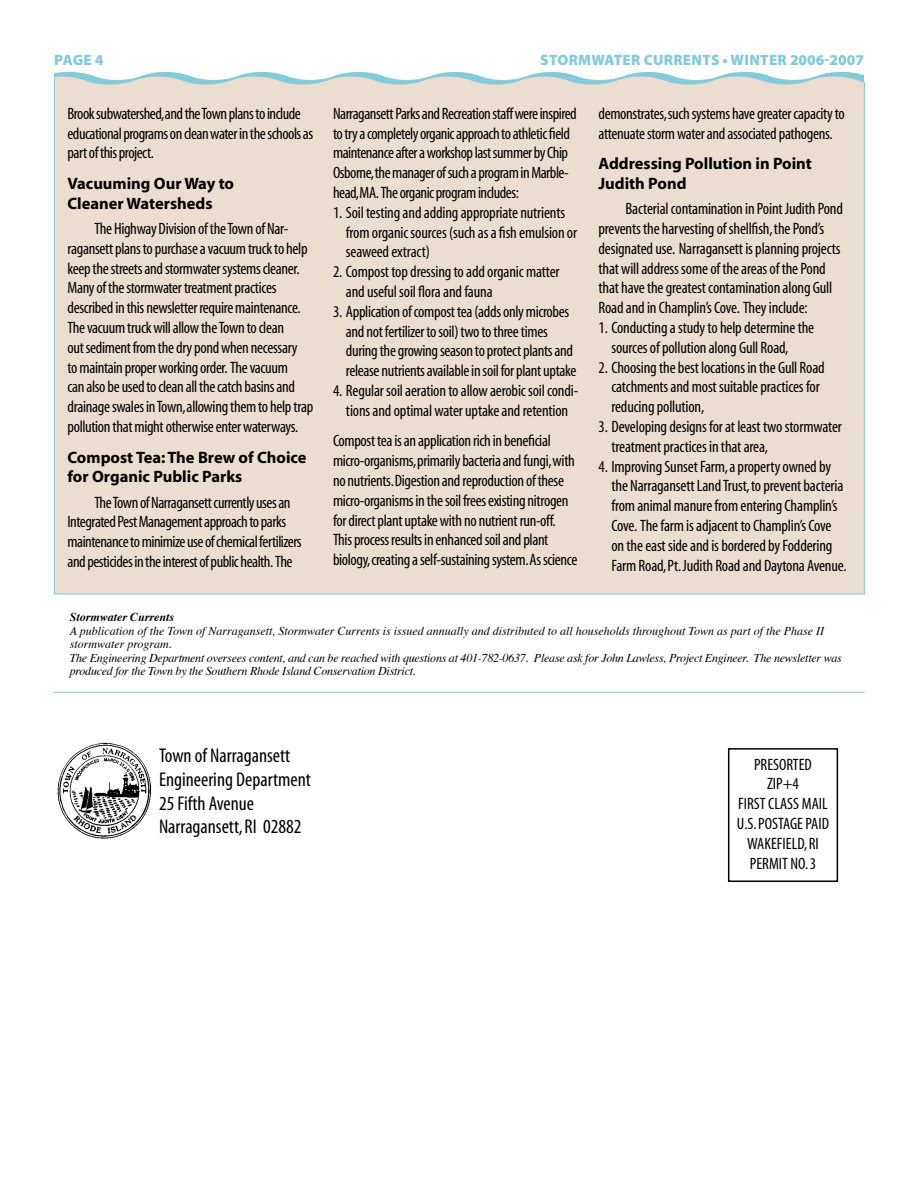
<style>
.page{position:relative;width:918px;height:1188px;background:#fff}
.page>*{position:absolute;margin:0;border:0;box-sizing:border-box;transform-origin:0 0}
.t1{font:condensed 19.95px/24px "Myriad";color:#000}
.t2{font:condensed 16.5px/19.8px "Myriad";letter-spacing:-.02em;color:#000}
.t3{font:700 16.5px/19.8px "Myriad";color:#000}
.t4{font:condensed 16.5px/19.8px "Myriad";color:#000;text-align:center}
.t5{font:900 15px "Myriad Pro";letter-spacing:.02em;color:#83cadb}
.t6{font:italic 12px/13.5px "Times";letter-spacing:-.02em;color:#000}
.t7{font:italic 700 12px "Times";color:#000}
</style>
<div class="page">
<div style="left:54px;top:75px;width:810px;height:519px;background:#ebddd0"></div>
<svg style="left:54px;top:71px;width:810px;height:14px"></svg>
<hr style="left:54px;top:75px;width:1px;height:519px;background:#83cadb">
<hr style="left:864px;top:82px;width:1px;height:512px;background:#83cadb">
<hr style="left:54px;top:594px;width:811px;height:1px;background:#83cadb">
<img style="left:57px;top:742px;width:94px;height:97px">
<div style="left:728px;top:748px;width:110px;height:134px;border:2px solid #000"></div>
<hr style="left:54px;top:692px;width:811px;height:1px;background:#83cadb">
<p class="t5" style="left:54px;top:50px;width:51px">PAGE 4</p>
<p class="t5" style="left:540px;top:50px;width:325px">STORMWATER CURRENTS • WINTER 2006-2007</p>
<p class="t2" style="left:68px;top:104px;width:247px">Brook subwatershed,and the Town plans to include educational programs on clean water in the schools as part of this project.</p>
<p class="t3" style="left:68px;top:174px;width:168px">Vacuuming Our Way to<br>Cleaner Watersheds</p>
<p class="t2" style="left:68px;top:219px;width:247px;text-indent:27px">The Highway Division of the Town of Nar&shy;ragansett plans to purchase a vacuum truck to help keep the streets and stormwater systems cleaner.<br>Many of the stormwater treatment practices described in this newsletter require maintenance.<br>The vacuum truck will allow the Town to clean<br>out sediment from the dry pond when necessary<br>to maintain proper working order. The vacuum<br>can also be used to clean all the catch basins and drainage swales in Town,allowing them to help trap pollution that might otherwise enter waterways.</p>
<p class="t3" style="left:68px;top:448px;width:241px">Compost Tea: The Brew of Choice for Organic Public Parks</p>
<p class="t2" style="left:68px;top:493px;width:236px;text-indent:27px">The Town of Narragansett currently uses an Integrated Pest Management approach to parks maintenance to minimize use of chemical fertilizers and pesticides in the interest of public health. The</p>
<p class="t2" style="left:333px;top:104px;width:245px">Narragansett Parks and Recreation staff were inspired to try a completely organic approach to athletic field maintenance after a workshop last summer by Chip Osborne,the manager of such a program in Marble&shy;head,MA. The organic program includes:</p>
<p class="t2" style="left:346px;top:203px;width:233px;text-indent:-13px">1. Soil testing and adding appropriate nutrients from organic sources (such as a fish emulsion or seaweed extract)</p>
<p class="t2" style="left:346px;top:263px;width:215px;text-indent:-13px">2. Compost top dressing to add organic matter and useful soil flora and fauna</p>
<p class="t2" style="left:346px;top:302px;width:232px;text-indent:-13px">3. Application of compost tea (adds only microbes and not fertilizer to soil) two to three times during the growing season to protect plants and release nutrients available in soil for plant uptake</p>
<p class="t2" style="left:333px;top:381px;width:247px;text-align:center">4. Regular soil aeration to allow aerobic soil condi&shy;tions and optimal water uptake and retention</p>
<p class="t2" style="left:333px;top:432px;width:246px">Compost tea is an application rich in beneficial micro-organisms,primarily bacteria and fungi,with no nutrients.Digestion and reproduction of these micro-organisms in the soil frees existing nitrogen for direct plant uptake with no nutrient run-off.<br>This process results in enhanced soil and plant biology,creating a self-sustaining system.As science</p>
<p class="t2" style="left:598px;top:104px;width:248px">demonstrates,such systems have greater capacity to attenuate storm water and associated pathogens.</p>
<p class="t3" style="left:598px;top:154px;width:215px">Addressing Pollution in Point<br>Judith Pond</p>
<p class="t2" style="left:598px;top:200px;width:246px;text-indent:27px">Bacterial contamination in Point Judith Pond prevents the harvesting of shellfish, the Pond’s designated use. Narragansett is planning projects that will address some of the areas of the Pond that have the greatest contamination along Gull Road and in Champlin’s Cove. They include:</p>
<p class="t2" style="left:611px;top:318px;width:204px;text-indent:-13px">1. Conducting a study to help determine the sources of pollution along Gull Road,</p>
<p class="t2" style="left:611px;top:358px;width:215px;text-indent:-13px">2. Choosing the best locations in the Gull Road catchments and most suitable practices for reducing pollution,</p>
<p class="t2" style="left:611px;top:417px;width:232px;text-indent:-13px">3. Developing designs for at least two stormwater treatment practices in that area,</p>
<p class="t2" style="left:611px;top:457px;width:237px;text-indent:-13px">4. Improving Sunset Farm, a property owned by the Narragansett Land Trust, to prevent bacteria from animal manure from entering Champlin’s Cove. The farm is adjacent to Champlin’s Cove on the east side and is bordered by Foddering Farm Road, Pt. Judith Road and Daytona Avenue.</p>
<p class="t7" style="left:70px;top:609px;width:106px">Stormwater Currents</p>
<p class="t6" style="left:70px;top:624px;width:774px">A publication of the Town of Narragansett, Stormwater Currents is issued annually and distributed to all households throughout Town as part of the Phase II stormwater program.<br>The Engineering Department oversees content, and can be reached with questions at 401-782-0637. Please ask for John Lawless, Project Engineer. The newsletter was produced for the Town by the Southern Rhode Island Conservation District.</p>
<p class="t1" style="left:159px;top:744px;width:153px">Town of Narragansett<br>Engineering Department<br>25 Fifth Avenue<br>Narragansett, RI 02882</p>
<p class="t4" style="left:737px;top:755px;width:94px">PRESORTED<br>ZIP+4<br>FIRST CLASS MAIL<br>U.S. POSTAGE PAID<br>WAKEFIELD, RI<br>PERMIT NO. 3</p>
</div>
